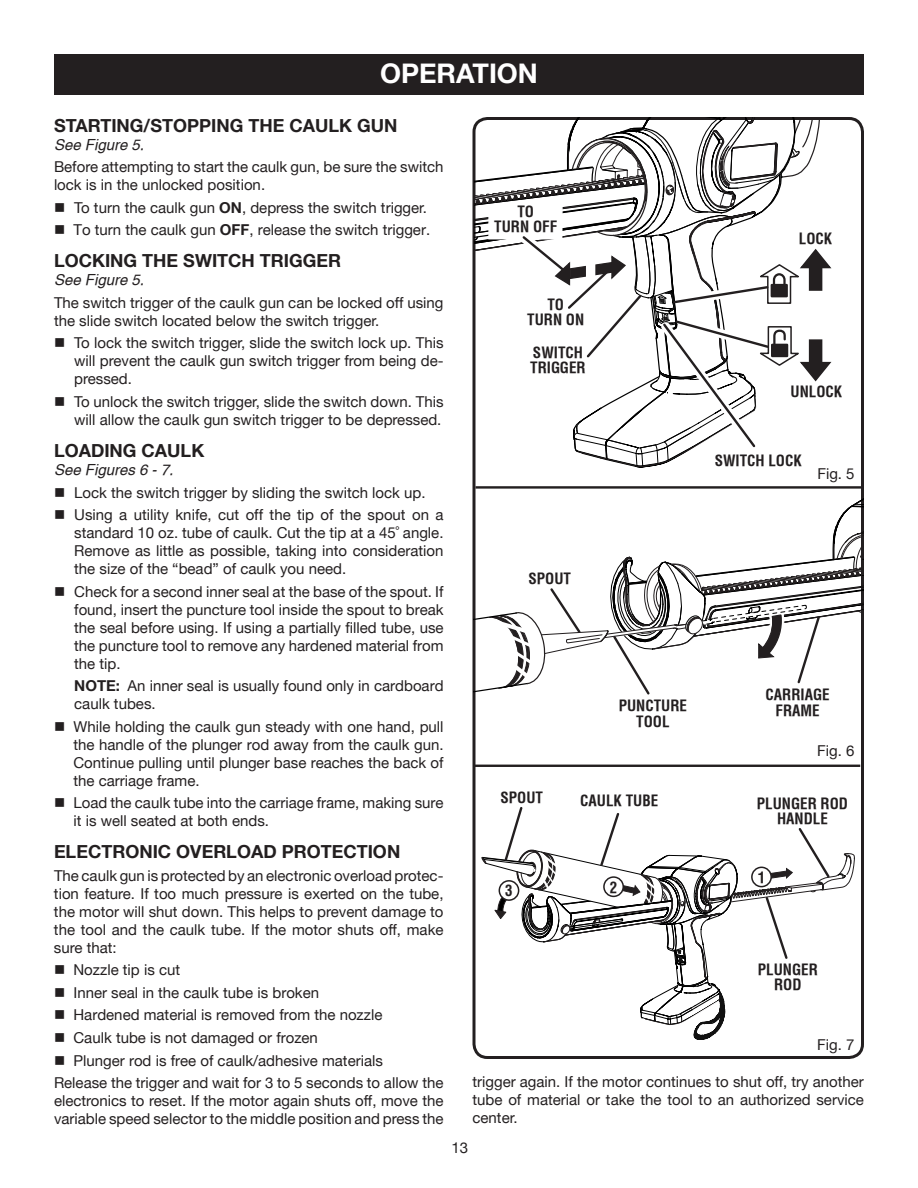
<style>
.page{position:relative;width:918px;height:1188px;background:#fff}
.page>*{position:absolute;margin:0;border:0;box-sizing:border-box;transform-origin:0 0}
.t1{font:700 27px "Helvetica Neue";color:#fff}
.t2{font:700 18px "Helvetica Neue";color:#231f20}
.t3{font:15px/18px "Helvetica Neue";color:#231f20}
.t4{font:700 condensed 15px/15.8px "Helvetica";color:#231f20;text-align:center}
.t5{font:italic 15px "Helvetica";color:#231f20}
.s1{font-weight:700}
</style>
<div class="page">
<svg style="left:472px;top:128px;width:392px;height:930px"></svg>
<div style="left:54px;top:54px;width:810px;height:40px;background:#231f20"></div>
<svg style="left:482px;top:805px;width:373px;height:245px"></svg>
<div style="left:752px;top:867px;width:19px;height:20px;background:#fff;border-radius:50%"></div>
<div style="left:751px;top:867px;width:21px;height:20px;border:2px solid #231f20;border-radius:50%"></div>
<div style="left:604px;top:877px;width:19px;height:19px;background:#fff;border-radius:50%"></div>
<div style="left:603px;top:876px;width:21px;height:21px;border:2px solid #231f20;border-radius:50%"></div>
<div style="left:499px;top:881px;width:20px;height:19px;background:#fff;border-radius:50%"></div>
<div style="left:499px;top:880px;width:20px;height:21px;border:2px solid #231f20;border-radius:50%"></div>
<hr style="left:474px;top:765px;width:386px;height:2px;background:#231f20">
<svg style="left:473px;top:117px;width:391px;height:588px"></svg>
<h1 class="t1" style="left:380px;top:57px;width:159px">OPERATION</h1>
<p class="t2" style="left:54px;top:114px;width:345px">STARTING/STOPPING THE CAULK GUN</p>
<p class="t5" style="left:54px;top:136px;width:92px">See Figure 5.</p>
<p class="t3" style="left:54px;top:158px;width:391px">Before attempting to start the caulk gun, be sure the switch lock is in the unlocked position.</p>
<p class="t3" style="left:54px;top:198px;width:375px">■ To turn the caulk gun <span class="s1">ON</span>, depress the switch trigger.</p>
<p class="t3" style="left:54px;top:221px;width:378px">■ To turn the caulk gun <span class="s1">OFF</span>, release the switch trigger.</p>
<p class="t2" style="left:54px;top:250px;width:289px">LOCKING THE SWITCH TRIGGER</p>
<p class="t5" style="left:54px;top:271px;width:92px">See Figure 5.</p>
<p class="t3" style="left:54px;top:293px;width:391px">The switch trigger of the caulk gun can be locked off using the slide switch located below the switch trigger.</p>
<p class="t3" style="left:74px;top:334px;width:371px;text-align:justify;text-indent:-20px">■ To lock the switch trigger, slide the switch lock up. This will prevent the caulk gun switch trigger from being de&shy;pressed.</p>
<p class="t3" style="left:54px;top:392px;width:391px;text-align:right">■ To unlock the switch trigger, slide the switch down. This will allow the caulk gun switch trigger to be depressed.</p>
<p class="t2" style="left:54px;top:440px;width:152px">LOADING CAULK</p>
<p class="t5" style="left:54px;top:461px;width:121px">See Figures 6 - 7.</p>
<p class="t3" style="left:54px;top:483px;width:373px">■ Lock the switch trigger by sliding the switch lock up.</p>
<p class="t3" style="left:74px;top:506px;width:371px;text-align:justify;text-indent:-20px">■ Using a utility knife, cut off the tip of the spout on a standard 10 oz. tube of caulk. Cut the tip at a 45˚ angle.<br>Remove as little as possible, taking into consideration the size of the “bead” of caulk you need.</p>
<p class="t3" style="left:74px;top:582px;width:371px;text-align:justify;text-indent:-20px">■ Check for a second inner seal at the base of the spout. If found, insert the puncture tool inside the spout to break the seal before using. If using a partially filled tube, use the puncture tool to remove any hardened material from the tip.</p>
<p class="t3" style="left:74px;top:677px;width:371px"><span class="s1">NOTE:</span> An inner seal is usually found only in cardboard caulk tubes.</p>
<p class="t3" style="left:74px;top:717px;width:372px;text-align:justify;text-indent:-20px">■ While holding the caulk gun steady with one hand, pull the handle of the plunger rod away from the caulk gun.<br>Continue pulling until plunger base reaches the back of the carriage frame.</p>
<p class="t3" style="left:74px;top:794px;width:372px;text-indent:-20px">■ Load the caulk tube into the carriage frame, making sure it is well seated at both ends.</p>
<p class="t2" style="left:54px;top:841px;width:348px">ELECTRONIC OVERLOAD PROTECTION</p>
<p class="t3" style="left:54px;top:866px;width:391px;text-align:justify">The caulk gun is protected by an electronic overload protec&shy;tion feature. If too much pressure is exerted on the tube, the motor will shut down. This helps to prevent damage to the tool and the caulk tube. If the motor shuts off, make sure that:</p>
<p class="t3" style="left:54px;top:961px;width:128px">■ Nozzle tip is cut</p>
<p class="t3" style="left:54px;top:983px;width:267px">■ Inner seal in the caulk tube is broken</p>
<p class="t3" style="left:54px;top:1006px;width:330px">■ Hardened material is removed from the nozzle</p>
<p class="t3" style="left:54px;top:1028px;width:265px">■ Caulk tube is not damaged or frozen</p>
<p class="t3" style="left:54px;top:1049px;width:391px;line-height:22.5px">■ Plunger rod is free of caulk/adhesive materials<br>Release the trigger and wait for 3 to 5 seconds to allow the</p>
<p class="t3" style="left:54px;top:1092px;width:391px">electronics to reset. If the motor again shuts off, move the variable speed selector to the middle position and press the</p>
<p class="t4" style="left:494px;top:203px;width:64px">TO<br>TURN OFF</p>
<p class="t4" style="left:527px;top:296px;width:59px">TO<br>TURN ON</p>
<p class="t4" style="left:530px;top:344px;width:57px;text-align:left">SWITCH<br>TRIGGER</p>
<p class="t4" style="left:529px;top:570px;width:44px">SPOUT</p>
<p class="t4" style="left:799px;top:231px;width:35px">LOCK</p>
<p class="t4" style="left:791px;top:384px;width:53px">UNLOCK</p>
<p class="t4" style="left:715px;top:453px;width:89px">SWITCH LOCK</p>
<p class="t3" style="left:817px;top:464px;width:39px">Fig. 5</p>
<p class="t4" style="left:619px;top:698px;width:70px">PUNCTURE<br>TOOL</p>
<p class="t4" style="left:766px;top:687px;width:66px">CARRIAGE<br>FRAME</p>
<p class="t3" style="left:817px;top:741px;width:39px">Fig. 6</p>
<p class="t4" style="left:501px;top:789px;width:44px">SPOUT</p>
<p class="t4" style="left:580px;top:792px;width:79px">CAULK TUBE</p>
<p class="t4" style="left:757px;top:795px;width:93px">PLUNGER ROD<br>HANDLE</p>
<p class="t4" style="left:505px;top:883px;width:9px">3</p>
<p class="t4" style="left:610px;top:879px;width:9px">2</p>
<p class="t4" style="left:758px;top:869px;width:9px">1</p>
<p class="t4" style="left:758px;top:961px;width:61px">PLUNGER<br>ROD</p>
<p class="t3" style="left:817px;top:1035px;width:39px">Fig. 7</p>
<p class="t3" style="left:472px;top:1073px;width:393px;text-align:justify">trigger again. If the motor continues to shut off, try another tube of material or take the tool to an authorized service center.</p>
<p class="t3" style="left:451px;top:1139px;width:18px">13</p>
</div>
